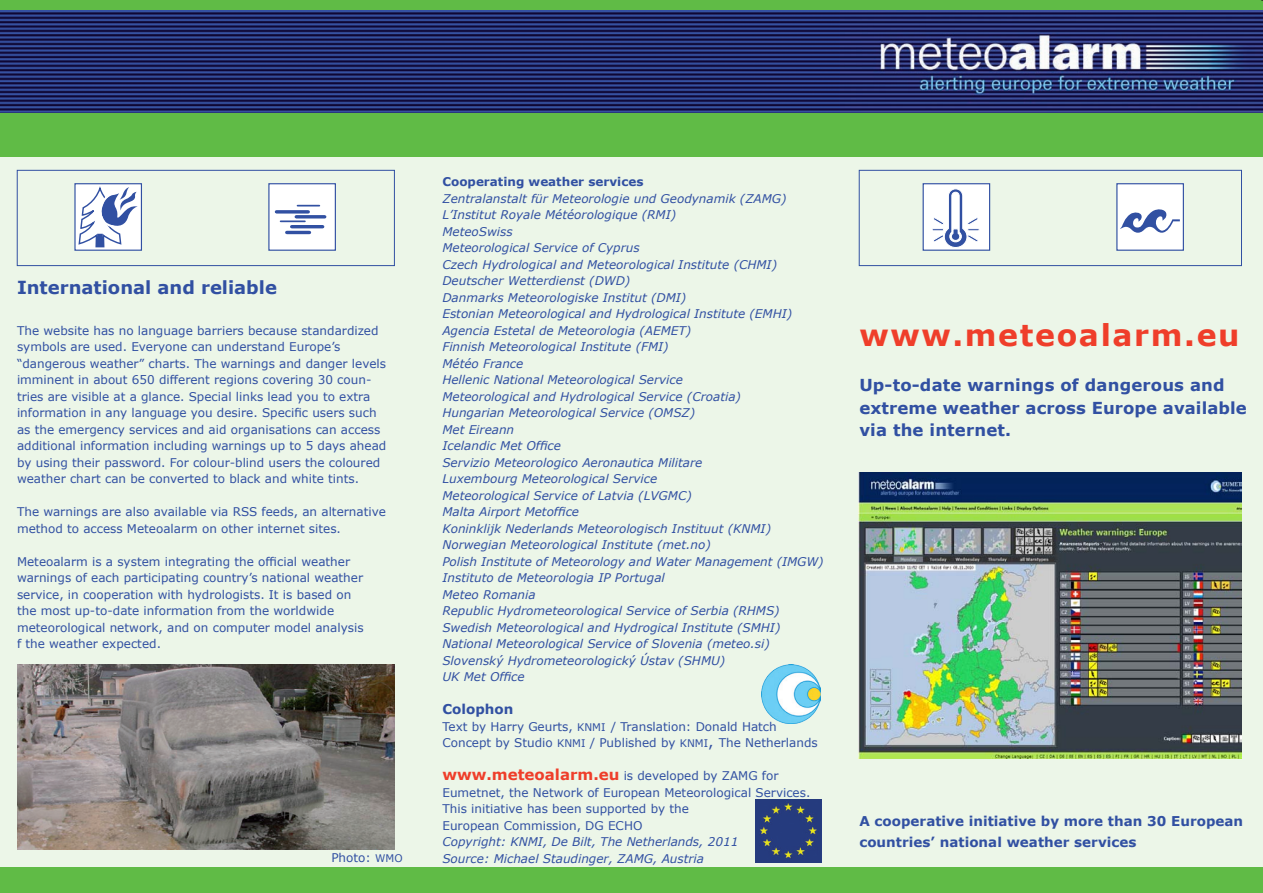
<style>
.page{position:relative;width:1263px;height:893px;background:#ecf6e8}
.page>*{position:absolute;margin:0;border:0;box-sizing:border-box;transform-origin:0 0}
.t1{font:700 30px "Verdana";letter-spacing:.055em;color:#ef3e2a}
.t2{font:700 18px "Verdana";color:#3150a2}
.t3{font:700 16.5px/22.5px "Verdana";letter-spacing:.01em;color:#3150a2}
.t4{font:700 13.5px/21px "Verdana";letter-spacing:.005em;color:#3150a2}
.t5{font:12px/16.5px "Verdana";color:#3150a2}
.t6{font:italic 12px "Verdana";color:#3150a2}
.t7{font:700 12px "Verdana";color:#3150a2}
.s1{font-size:10.5px}
.s2{font-size:15px}
.s3{font-weight:700;font-size:15px;color:#ef3e2a}
</style>
<div class="page">
<div style="left:0;top:0;width:1263px;height:156px;background:#60bb46"></div>
<div style="left:0;top:868px;width:1263px;height:25px;background:#60bb46"></div>
<div style="left:923px;top:184px;width:67px;height:66px;background:#fff"></div>
<div style="left:922px;top:183px;width:68px;height:68px;border:1px solid #3150a2"></div>
<svg style="left:932px;top:189px;width:47px;height:59px"></svg>
<div style="left:1117px;top:184px;width:66px;height:66px;background:#fff"></div>
<div style="left:1116px;top:183px;width:68px;height:68px;border:1px solid #3150a2"></div>
<svg style="left:1120px;top:209px;width:60px;height:24px"></svg>
<img style="left:0;top:11px;width:1263px;height:101px">
<div style="left:859px;top:170px;width:383px;height:96px;border:1px solid #3150a2"></div>
<img style="left:17px;top:664px;width:377px;height:185px">
<div style="left:17px;top:170px;width:378px;height:96px;border:1px solid #3150a2"></div>
<div style="left:74px;top:183px;width:68px;height:68px;background:#fff;border:1px solid #3150a2"></div>
<svg style="left:78px;top:186px;width:60px;height:65px"></svg>
<div style="left:269px;top:184px;width:66px;height:66px;background:#fff"></div>
<div style="left:268px;top:183px;width:68px;height:68px;border:1px solid #3150a2"></div>
<svg style="left:297px;top:205px;width:22px;height:1px"></svg>
<hr style="left:281px;top:220px;width:24px;height:2px;background:#3150a2">
<svg style="left:276px;top:210px;width:32px;height:4px"></svg>
<hr style="left:296px;top:215px;width:29px;height:3px;background:#3150a2">
<hr style="left:292px;top:225px;width:31px;height:3px;background:#3150a2">
<hr style="left:287px;top:231px;width:22px;height:3px;background:#3150a2">
<img style="left:761px;top:664px;width:60px;height:60px">
<img style="left:859px;top:472px;width:382px;height:287px">
<img style="left:756px;top:799px;width:65px;height:64px">
<p class="t2" style="left:17px;top:276px;width:261px">International and reliable</p>
<p class="t5" style="left:17px;top:321px;width:363px">The website has no language barriers because standardized symbols are used. Everyone can understand Europe’s</p>
<p class="t5" style="left:17px;top:354px;width:371px">“dangerous weather” charts. The warnings and danger levels imminent in about 650 different regions covering 30 coun&shy;tries are visible at a glance. Special links lead you to extra information in any language you desire. Specific users such as the emergency services and aid organisations can access additional information including warnings up to 5 days ahead by using their password. For colour-blind users the coloured weather chart can be converted to black and white tints.</p>
<p class="t5" style="left:17px;top:503px;width:370px">The warnings are also available via RSS feeds, an alternative method to access Meteoalarm on other internet sites.</p>
<p class="t5" style="left:17px;top:552px;width:335px">Meteoalarm is a system integrating the official weather</p>
<p class="t5" style="left:17px;top:569px;width:348px">warnings of each participating country’s national weather</p>
<p class="t5" style="left:17px;top:585px;width:336px">service, in cooperation with hydrologists. It is based on</p>
<p class="t5" style="left:17px;top:602px;width:319px">the most up-to-date information from the worldwide</p>
<p class="t5" style="left:17px;top:618px;width:348px">meteorological network, and on computer model analysis</p>
<p class="t5" style="left:17px;top:635px;width:146px">f the weather expected.</p>
<p class="t5" style="left:331px;top:849px;width:73px">Photo: <span class="s1">WMO</span></p>
<p class="t7" style="left:442px;top:174px;width:202px">Cooperating weather services</p>
<p class="t6" style="left:442px;top:191px;width:346px">Zentralanstalt für Meteorologie und Geodynamik (ZAMG)</p>
<p class="t6" style="left:442px;top:207px;width:235px">L’Institut Royale Météorologique (RMI)</p>
<p class="t6" style="left:442px;top:224px;width:72px">MeteoSwiss</p>
<p class="t6" style="left:442px;top:240px;width:199px">Meteorological Service of Cyprus</p>
<p class="t6" style="left:442px;top:257px;width:336px">Czech Hydrological and Meteorological Institute (CHMI)</p>
<p class="t6" style="left:442px;top:273px;width:189px">Deutscher Wetterdienst (DWD)</p>
<p class="t6" style="left:442px;top:290px;width:245px">Danmarks Meteorologiske Institut (DMI)</p>
<p class="t6" style="left:442px;top:306px;width:351px">Estonian Meteorological and Hydrological Institute (EMHI)</p>
<p class="t6" style="left:442px;top:323px;width:250px">Agencia Estetal de Meteorologia (AEMET)</p>
<p class="t6" style="left:442px;top:339px;width:228px">Finnish Meteorological Institute (FMI)</p>
<p class="t6" style="left:442px;top:356px;width:82px">Météo France</p>
<p class="t6" style="left:442px;top:372px;width:242px">Hellenic National Meteorological Service</p>
<p class="t6" style="left:442px;top:389px;width:300px">Meteorological and Hydrological Service (Croatia)</p>
<p class="t6" style="left:442px;top:405px;width:254px">Hungarian Meteorological Service (OMSZ)</p>
<p class="t6" style="left:442px;top:422px;width:73px">Met Eireann</p>
<p class="t6" style="left:442px;top:438px;width:120px">Icelandic Met Office</p>
<p class="t6" style="left:442px;top:455px;width:261px">Servizio Meteorologico Aeronautica Militare</p>
<p class="t6" style="left:442px;top:471px;width:216px">Luxembourg Meteorological Service</p>
<p class="t6" style="left:442px;top:488px;width:251px">Meteorological Service of Latvia (LVGMC)</p>
<p class="t6" style="left:442px;top:504px;width:138px">Malta Airport Metoffice</p>
<p class="t6" style="left:442px;top:521px;width:330px">Koninklijk Nederlands Meteorologisch Instituut (KNMI)</p>
<p class="t6" style="left:442px;top:537px;width:270px">Norwegian Meteorological Institute (met.no)</p>
<p class="t6" style="left:442px;top:554px;width:383px">Polish Institute of Meteorology and Water Management (IMGW)</p>
<p class="t6" style="left:442px;top:570px;width:224px">Instituto de Meteorologia IP Portugal</p>
<p class="t6" style="left:442px;top:587px;width:95px">Meteo Romania</p>
<p class="t6" style="left:442px;top:603px;width:339px">Republic Hydrometeorological Service of Serbia (RHMS)</p>
<p class="t6" style="left:442px;top:620px;width:340px">Swedish Meteorological and Hydrogical Institute (SMHI)</p>
<p class="t6" style="left:442px;top:636px;width:329px">National Meteorological Service of Slovenia (meteo.si)</p>
<p class="t6" style="left:442px;top:653px;width:284px">Slovenský Hydrometeorologický Ústav (SHMU)</p>
<p class="t6" style="left:442px;top:669px;width:84px">UK Met Office</p>
<p class="t4" style="left:442px;top:698px;width:72px">Colophon</p>
<p class="t5" style="left:442px;top:717px;width:336px">Text by Harry Geurts, <span class="s1">KNMI</span> / Translation: Donald Hatch</p>
<p class="t5" style="left:442px;top:734px;width:377px">Concept by Studio <span class="s1">KNMI</span> / Published by <span class="s1">KNMI</span><span class="s2">,</span> The Netherlands</p>
<p class="t5" style="left:442px;top:767px;width:338px"><span class="s3">www.meteoalarm.eu</span> is developed by ZAMG for</p>
<p class="t5" style="left:442px;top:783px;width:369px">Eumetnet, the Network of European Meteorological Services.<br>This initiative has been supported by the</p>
<p class="t5" style="left:442px;top:816px;width:202px">European Commission, DG ECHO</p>
<p class="t6" style="left:442px;top:834px;width:297px">Copyright: KNMI, De Bilt, The Netherlands, 2011</p>
<p class="t6" style="left:442px;top:851px;width:263px">Source: Michael Staudinger, ZAMG, Austria</p>
<p class="t1" style="left:859px;top:316px;width:382px">www.meteoalarm.eu</p>
<p class="t3" style="left:859px;top:373px;width:389px">Up-to-date warnings of dangerous and extreme weather across Europe available via the internet.</p>
<p class="t4" style="left:859px;top:810px;width:385px">A cooperative initiative by more than 30 European countries’ national weather services</p>
</div>
